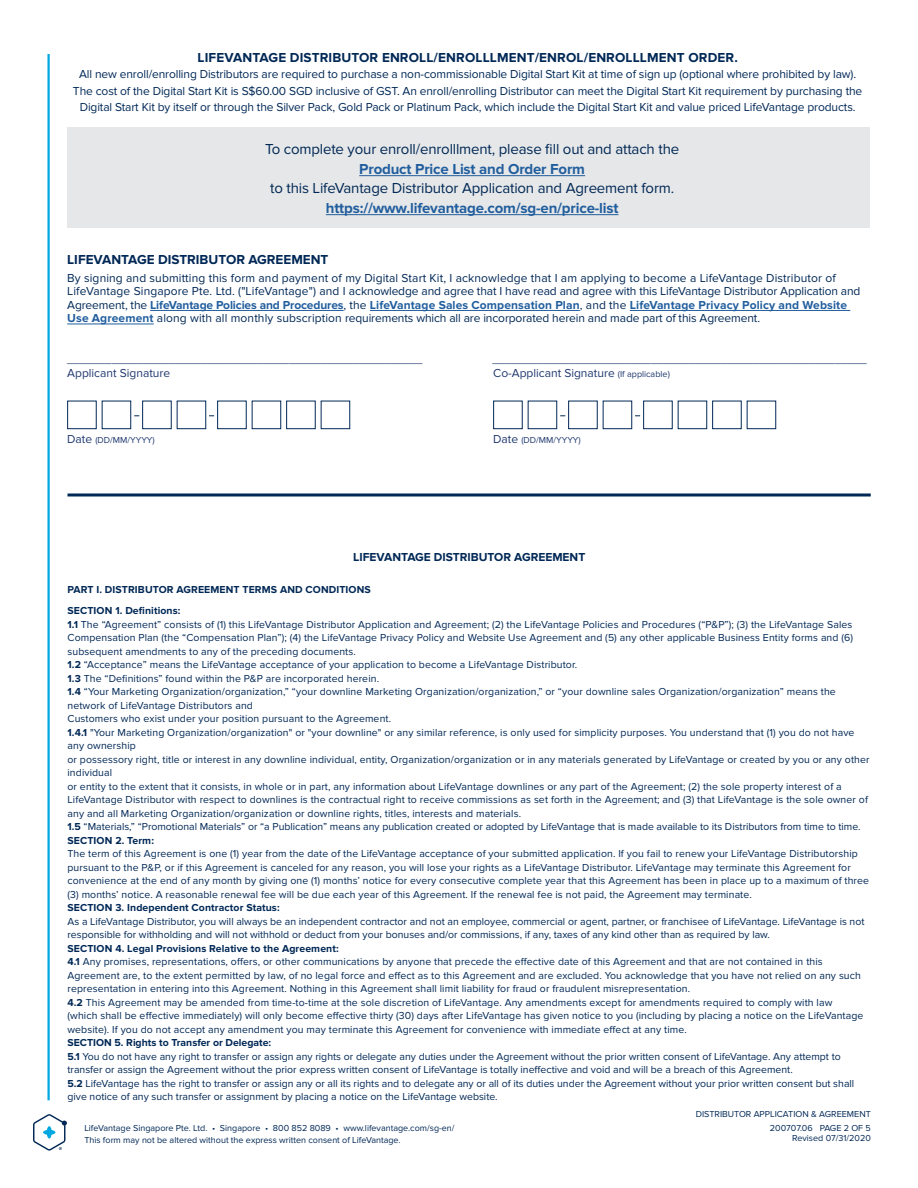
<style>
.page{position:relative;width:918px;height:1188px;background:#fff}
.page>*{position:absolute;margin:0;border:0;box-sizing:border-box;transform-origin:0 0}
.t1{font:15px "Proxima Nova";letter-spacing:-.01em;color:#002856}
.t2{font:700 15px "Proxima Nova";letter-spacing:-.01em;color:#215e9e}
.t3{font:700 13.5px "Proxima Nova";letter-spacing:.01em;color:#002856}
.t4{font:12px/13.5px "Proxima Nova";letter-spacing:.01em;color:#002856}
.t5{font:12px/16.5px "Proxima Nova";letter-spacing:-.01em;color:#002856;text-align:center}
.t6{font:12px "Proxima Nova";color:#20396f}
.t7{font:700 12px "Proxima Nova";color:#002856}
.t8{font:11.25px "Proxima Nova";color:#20396f}
.t9{font:10.5px/13.5px "Proxima Nova";letter-spacing:.01em;color:#002856}
.t10{font:700 10.5px/21px "Proxima Nova";letter-spacing:.01em;color:#002856}
.t11{font:9px/13.8px "Proxima Nova";color:#002856;text-align:right}
.t12{font:9px "Proxima Nova";color:#20396f}
.s1{font-weight:700;color:#215e9e}
.s2{font-size:9px}
.s3{font-size:12px}
.s4{font-weight:700}
</style>
<div class="page">
<svg style="left:33px;top:1114px;width:34px;height:37px"></svg>
<hr style="left:47px;top:54px;width:3px;height:1046px;background:#00a7e1">
<div style="left:67px;top:127px;width:802px;height:101px;background:#e6e7e8"></div>
<hr style="left:359px;top:175px;width:226px;height:1px;background:#215e9e">
<hr style="left:326px;top:214px;width:293px;height:1px;background:#215e9e">
<hr style="left:150px;top:310px;width:194px;height:1px;background:#215e9e">
<hr style="left:370px;top:310px;width:210px;height:1px;background:#215e9e">
<hr style="left:630px;top:310px;width:220px;height:1px;background:#215e9e">
<hr style="left:67px;top:324px;width:87px;height:1px;background:#215e9e">
<svg style="left:67px;top:400px;width:283px;height:29px"></svg>
<svg style="left:493px;top:400px;width:283px;height:29px"></svg>
<hr style="left:68px;top:494px;width:803px;height:3px;background:#002856">
<p class="t3" style="left:198px;top:49px;width:542px">LIFEVANTAGE DISTRIBUTOR ENROLL/ENROLLLMENT/ENROL/ENROLLLMENT ORDER.</p>
<p class="t5" style="left:73px;top:66px;width:791px">All new enroll/enrolling Distributors are required to purchase a non-commissionable Digital Start Kit at time of sign up (optional where prohibited by law).<br>The cost of the Digital Start Kit is S$60.00 SGD inclusive of GST. An enroll/enrolling Distributor can meet the Digital Start Kit requirement by purchasing the<br>Digital Start Kit by itself or through the Silver Pack, Gold Pack or Platinum Pack, which include the Digital Start Kit and value priced LifeVantage products.</p>
<h1 class="t1" style="left:265px;top:141px;width:416px">To complete your enroll/enrolllment, please fill out and attach the</h1>
<h1 class="t2" style="left:359px;top:160px;width:227px">Product Price List and Order Form</h1>
<h1 class="t1" style="left:270px;top:180px;width:406px">to this LifeVantage Distributor Application and Agreement form.</h1>
<h1 class="t2" style="left:326px;top:199px;width:294px">https://www.lifevantage.com/sg-en/price-list</h1>
<p class="t3" style="left:67px;top:252px;width:263px">LIFEVANTAGE DISTRIBUTOR AGREEMENT</p>
<p class="t4" style="left:67px;top:271px;width:795px">By signing and submitting this form and payment of my Digital Start Kit, I acknowledge that I am applying to become a LifeVantage Distributor of LifeVantage Singapore Pte. Ltd. ("LifeVantage") and I acknowledge and agree that I have read and agree with this LifeVantage Distributor Application and Agreement, the <span class="s1">LifeVantage Policies and Procedures</span>, the <span class="s1">LifeVantage Sales Compensation Plan</span>, and the <span class="s1">LifeVantage Privacy Policy and Website Use Agreement</span> along with all monthly subscription requirements which all are incorporated herein and made part of this Agreement.</p>
<p class="t8" style="left:67px;top:353px;width:357px">________________________________________________________</p>
<p class="t8" style="left:492px;top:353px;width:376px">___________________________________________________________</p>
<p class="t6" style="left:67px;top:366px;width:104px">Applicant Signature</p>
<p class="t6" style="left:493px;top:366px;width:178px">Co-Applicant Signature <span class="s2">(If applicable)</span></p>
<p class="t12" style="left:67px;top:435px;width:89px"><span class="s3">Date</span> (DD/MM/YYYY)</p>
<p class="t12" style="left:493px;top:435px;width:89px"><span class="s3">Date</span> (DD/MM/YYYY)</p>
<p class="t7" style="left:353px;top:550px;width:234px">LIFEVANTAGE DISTRIBUTOR AGREEMENT</p>
<p class="t10" style="left:68px;top:580px;width:305px">PART I. DISTRIBUTOR AGREEMENT TERMS AND CONDITIONS<br>SECTION 1. Definitions:</p>
<p class="t9" style="left:68px;top:618px;width:804px"><span class="s4">1.1</span> The “Agreement” consists of (1) this LifeVantage Distributor Application and Agreement; (2) the LifeVantage Policies and Procedures (“P&amp;P”); (3) the LifeVantage Sales Compensation Plan (the “Compensation Plan”); (4) the LifeVantage Privacy Policy and Website Use Agreement and (5) any other applicable Business Entity forms and (6) subsequent amendments to any of the preceding documents.<br><span class="s4">1.2</span> “Acceptance” means the LifeVantage acceptance of your application to become a LifeVantage Distributor.<br><span class="s4">1.3</span> The “Definitions” found within the P&amp;P are incorporated herein.<br><span class="s4">1.4</span> “Your Marketing Organization/organization,” “your downline Marketing Organization/organization,” or “your downline sales Organization/organization” means the network of LifeVantage Distributors and<br>Customers who exist under your position pursuant to the Agreement.<br><span class="s4">1.4.1</span> "Your Marketing Organization/organization" or "your downline" or any similar reference, is only used for simplicity purposes. You understand that (1) you do not have any ownership<br>or possessory right, title or interest in any downline individual, entity, Organization/organization or in any materials generated by LifeVantage or created by you or any other individual<br>or entity to the extent that it consists, in whole or in part, any information about LifeVantage downlines or any part of the Agreement; (2) the sole property interest of a LifeVantage Distributor with respect to downlines is the contractual right to receive commissions as set forth in the Agreement; and (3) that LifeVantage is the sole owner of any and all Marketing Organization/organization or downline rights, titles, interests and materials.<br><span class="s4">1.5</span> “Materials,” “Promotional Materials” or “a Publication” means any publication created or adopted by LifeVantage that is made available to its Distributors from time to time.<br><span class="s4">SECTION 2. Term:</span></p>
<p class="t9" style="left:68px;top:847px;width:803px">The term of this Agreement is one (1) year from the date of the LifeVantage acceptance of your submitted application. If you fail to renew your LifeVantage Distributorship pursuant to the P&amp;P, or if this Agreement is canceled for any reason, you will lose your rights as a LifeVantage Distributor. LifeVantage may terminate this Agreement for convenience at the end of any month by giving one (1) months’ notice for every consecutive complete year that this Agreement has been in place up to a maximum of three (3) months’ notice. A reasonable renewal fee will be due each year of this Agreement. If the renewal fee is not paid, the Agreement may terminate.</p>
<p class="t10" style="left:68px;top:898px;width:214px">SECTION 3. Independent Contractor Status:</p>
<p class="t9" style="left:68px;top:915px;width:798px">As a LifeVantage Distributor, you will always be an independent contractor and not an employee, commercial or agent, partner, or franchisee of LifeVantage. LifeVantage is not responsible for withholding and will not withhold or deduct from your bonuses and/or commissions, if any, taxes of any kind other than as required by law.</p>
<p class="t9" style="left:68px;top:942px;width:798px"><span class="s4">SECTION 4. Legal Provisions Relative to the Agreement:<br>4.1</span> Any promises, representations, offers, or other communications by anyone that precede the effective date of this Agreement and that are not contained in this Agreement are, to the extent permitted by law, of no legal force and effect as to this Agreement and are excluded. You acknowledge that you have not relied on any such representation in entering into this Agreement. Nothing in this Agreement shall limit liability for fraud or fraudulent misrepresentation.<br><span class="s4">4.2</span> This Agreement may be amended from time-to-time at the sole discretion of LifeVantage. Any amendments except for amendments required to comply with law (which shall be effective immediately) will only become effective thirty (30) days after LifeVantage has given notice to you (including by placing a notice on the LifeVantage website). If you do not accept any amendment you may terminate this Agreement for convenience with immediate effect at any time.</p>
<p class="t9" style="left:68px;top:1036px;width:788px"><span class="s4">SECTION 5. Rights to Transfer or Delegate:<br>5.1</span> You do not have any right to transfer or assign any rights or delegate any duties under the Agreement without the prior written consent of LifeVantage. Any attempt to transfer or assign the Agreement without the prior express written consent of LifeVantage is totally ineffective and void and will be a breach of this Agreement.<br><span class="s4">5.2</span> LifeVantage has the right to transfer or assign any or all its rights and to delegate any or all of its duties under the Agreement without your prior written consent but shall give notice of any such transfer or assignment by placing a notice on the LifeVantage website.</p>
<p class="t11" style="left:84px;top:1122px;width:372px;line-height:12px;text-align:left">LifeVantage Singapore Pte. Ltd. • Singapore • 800 852 8089 • www.lifevantage.com/sg-en/<br>This form may not be altered without the express written consent of LifeVantage.</p>
<p class="t11" style="left:696px;top:1107px;width:177px">DISTRIBUTOR APPLICATION &amp; AGREEMENT<br>200707.06 PAGE 2 OF 5</p>
<p class="t11" style="left:792px;top:1132px;width:80px">Revised 07/31/2020</p>
</div>
